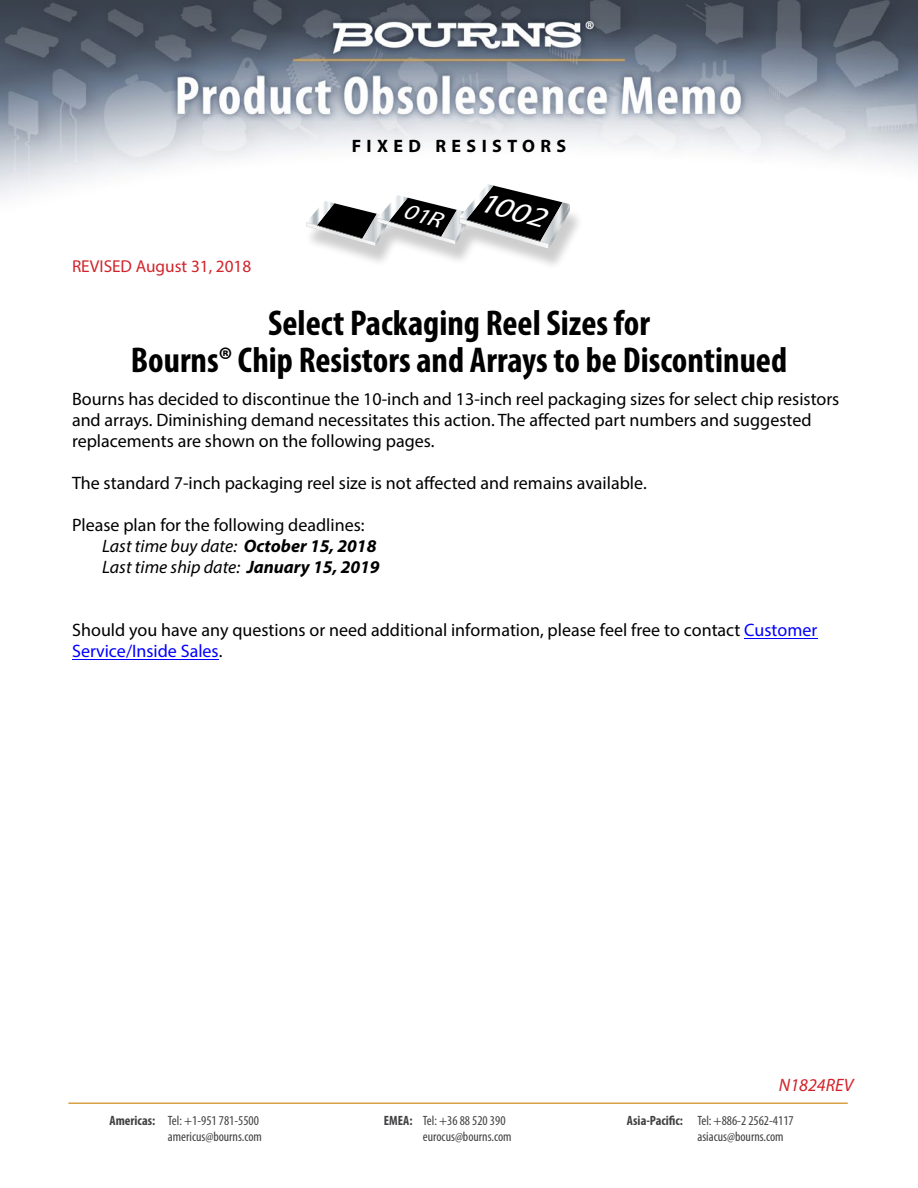
<style>
.page{position:relative;width:918px;height:1188px;background:#fff}
.page>*{position:absolute;margin:0;border:0;box-sizing:border-box;transform-origin:0 0}
.t1{font:700 condensed 36px/37.5px "Myriad Pro";color:#000;text-align:center}
.t2{font:italic 28.95px "Myriad Pro";color:#fff;scale:1.17 1}
.t3{font:18px/21px "Myriad Pro";color:#000}
.t4{font:700 18px "Myriad Pro";letter-spacing:.3em;color:#000}
.t5{font:italic 18px "Myriad Pro";color:#d2232a}
.t6{font:17.25px "Myriad Pro";color:#d2232a}
.t7{font:condensed 13.5px "Myriad Pro";color:#414042}
.s1{font-style:italic}
.s2{font-weight:700;font-style:italic}
.s3{color:#00f}
.s4{font-weight:700}
</style>
<div class="page">
<hr style="left:72px;top:659px;width:147px;height:1px;background:#00f">
<hr style="left:744px;top:638px;width:73px;height:1px;background:#00f">
<img style="left:0;top:0;width:918px;height:197px">
<div style="left:304px;top:190px;width:280px;height:80px;background:#000;opacity:.2"></div>
<hr style="left:68px;top:1102px;width:780px;height:2px;background:#d8a044">
<svg style="left:306px;top:184px;width:264px;height:65px"></svg>
<p class="t4" style="left:352px;top:134px;width:216px">FIXED RESISTORS</p>
<h2 class="t2" style="left:485px;top:183px;width:59px;rotate:16deg">1002</h2>
<p class="t6" style="left:72px;top:256px;width:181px">REVISED August 31, 2018</p>
<h1 class="t1" style="left:131px;top:303px;width:658px">Select Packaging Reel Sizes for<br>Bourns® Chip Resistors and Arrays to be Discontinued</h1>
<p class="t3" style="left:72px;top:388px;width:769px">Bourns has decided to discontinue the 10-inch and 13-inch reel packaging sizes for select chip resistors and arrays. Diminishing demand necessitates this action. The affected part numbers and suggested replacements are shown on the following pages.</p>
<p class="t3" style="left:72px;top:472px;width:576px">The standard 7-inch packaging reel size is not affected and remains available.</p>
<p class="t3" style="left:102px;top:514px;width:279px;text-indent:-30px">Please plan for the following deadlines:<br><span class="s1">Last time buy date:</span> <span class="s2">October 15, 2018<br></span><span class="s1">Last time ship date:</span> <span class="s2">January 15, 2019</span></p>
<p class="t3" style="left:72px;top:619px;width:747px">Should you have any questions or need additional information, please feel free to contact <span class="s3">Customer<br>Service/Inside Sales</span>.</p>
<p class="t5" style="left:779px;top:1074px;width:76px">N1824REV</p>
<p class="t7" style="left:110px;top:1112px;width:151px"><span class="s4">Americas:</span> Tel: +1-951 781-5500</p>
<p class="t7" style="left:384px;top:1112px;width:123px"><span class="s4">EMEA:</span> Tel: +36 88 520 390</p>
<p class="t7" style="left:627px;top:1112px;width:168px"><span class="s4">Asia-Pacific:</span> Tel: +886-2 2562-4117</p>
<p class="t7" style="left:168px;top:1128px;width:96px">americus@bourns.com</p>
<p class="t7" style="left:423px;top:1128px;width:90px">eurocus@bourns.com</p>
<p class="t7" style="left:697px;top:1128px;width:88px">asiacus@bourns.com</p>
</div>
